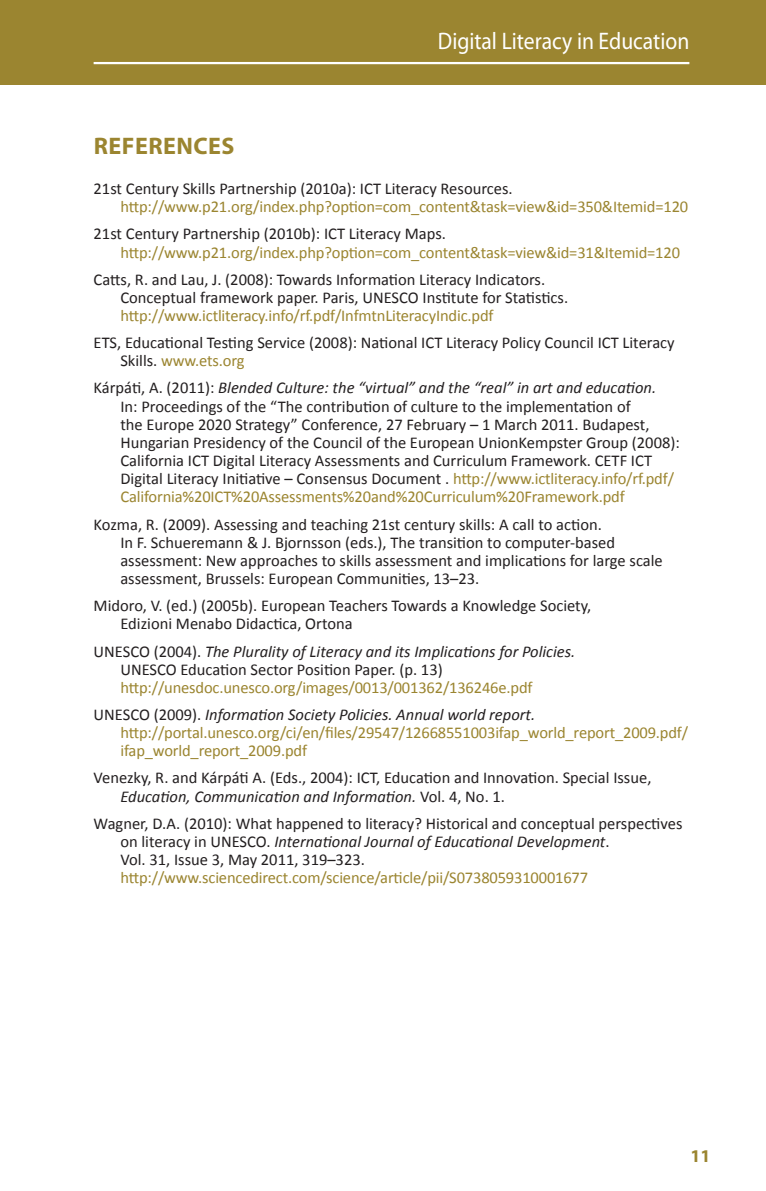
<style>
.page{position:relative;width:766px;height:1191px;background:#fff}
.page>*{position:absolute;margin:0;border:0;box-sizing:border-box;transform-origin:0 0}
.t1{font:24px "Myriad Pro";color:#fff;scale:.9 1}
.ZAG_1st{font:700 24px "Myriad Pro";letter-spacing:.02em;color:#9b8530}
.t2{font:700 18px "Myriad Pro";color:#9b8530}
.Text{font:16.5px/18.1px "Calibri";color:#231f20}
.Text-2{font:16.5px/18.1px "Calibri";letter-spacing:-.01em;color:#9b8530}
.s1{color:#231f20}
.s2{color:#9b8530}
.s3{font-style:italic}
.s4{font-style:italic;color:#231f20}
</style>
<div class="page">
<div style="left:0;top:0;width:765px;height:85px;background:#9b8530"></div>
<hr style="left:94px;top:62px;width:595px;height:2px;background:#fff">
<h1 class="t1" style="left:438px;top:26px;width:281px">Digital Literacy in Education</h1>
<p class="ZAG_1st" style="left:94px;top:130px;width:142px">REFERENCES</p>
<p class="Text-2" style="left:120px;top:179px;width:569px;text-indent:-27px"><span class="s1">21st Century Skills Partnership (2010a): ICT Literacy Resources. </span>http://www.p21.org/index.php?option=com_content&amp;task=view&amp;id=350&amp;Itemid=120</p>
<p class="Text-2" style="left:120px;top:224px;width:561px;text-indent:-27px"><span class="s1">21st Century Partnership (2010b): ICT Literacy Maps. </span>http://www.p21.org/index.php?option=com_content&amp;task=view&amp;id=31&amp;Itemid=120</p>
<p class="Text" style="left:120px;top:269px;width:449px;text-indent:-27px">Catts, R. and Lau, J. (2008): Towards Information Literacy Indicators.<br>Conceptual framework paper. Paris, UNESCO Institute for Statistics. <span class="s2">http://www.ictliteracy.info/rf.pdf/InfmtnLiteracyIndic.pdf</span></p>
<p class="Text" style="left:120px;top:333px;width:555px;text-indent:-27px">ETS, Educational Testing Service (2008): National ICT Literacy Policy Council ICT Literacy<br>Skills. <span class="s2">www.ets.org</span></p>
<p class="Text" style="left:120px;top:378px;width:560px;text-indent:-27px">Kárpáti, A. (2011): <span class="s3">Blended Culture: the “virtual” and the “real” in art and education.<br></span>In: Proceedings of the “The contribution of culture to the implementation of<br>the Europe 2020 Strategy” Conference, 27 February – 1 March 2011. Budapest, Hungarian Presidency of the Council of the European UnionKempster Group (2008):<br>California ICT Digital Literacy Assessments and Curriculum Framework. CETF ICT Digital Literacy Initiative – Consensus Document . <span class="s2">http://www.ictliteracy.info/rf.pdf/ California%20ICT%20Assessments%20and%20Curriculum%20Framework.pdf</span></p>
<p class="Text" style="left:120px;top:514px;width:543px;text-indent:-27px">Kozma, R. (2009). Assessing and teaching 21st century skills: A call to action.<br>In F. Schueremann &amp; J. Bjornsson (eds.), The transition to computer-based assessment: New approaches to skills assessment and implications for large scale assessment, Brussels: European Communities, 13–23.</p>
<p class="Text" style="left:120px;top:596px;width:472px;text-indent:-27px">Midoro, V. (ed.) (2005b). European Teachers Towards a Knowledge Society,<br>Edizioni Menabo Didactica, Ortona</p>
<p class="Text-2" style="left:120px;top:641px;width:456px;text-indent:-27px"><span class="s1">UNESCO (2004).</span> <span class="s4">The Plurality of Literacy and its Implications for Policies.<br></span><span class="s1">UNESCO Education Sector Position Paper. (p. 13) </span>http://unesdoc.unesco.org/images/0013/001362/136246e.pdf</p>
<p class="Text-2" style="left:120px;top:704px;width:569px;text-indent:-27px"><span class="s1">UNESCO (2009).</span> <span class="s4">Information Society Policies. Annual world report. </span>http://portal.unesco.org/ci/en/files/29547/12668551003ifap_world_report_2009.pdf/ ifap_world_report_2009.pdf</p>
<p class="Text" style="left:120px;top:768px;width:532px;text-indent:-27px">Venezky, R. and Kárpáti A. (Eds., 2004): ICT, Education and Innovation. Special Issue,<br><span class="s3">Education, Communication and Information.</span> Vol. 4, No. 1.</p>
<p class="Text" style="left:120px;top:813px;width:563px;text-indent:-27px">Wagner, D.A. (2010): What happened to literacy? Historical and conceptual perspectives on literacy in UNESCO. <span class="s3">International Journal of Educational Development</span>.<br>Vol. 31, Issue 3, May 2011, 319–323. <span class="s2">http://www.sciencedirect.com/science/article/pii/S0738059310001677</span></p>
<p class="t2" style="left:690px;top:1144px;width:21px">11</p>
</div>
